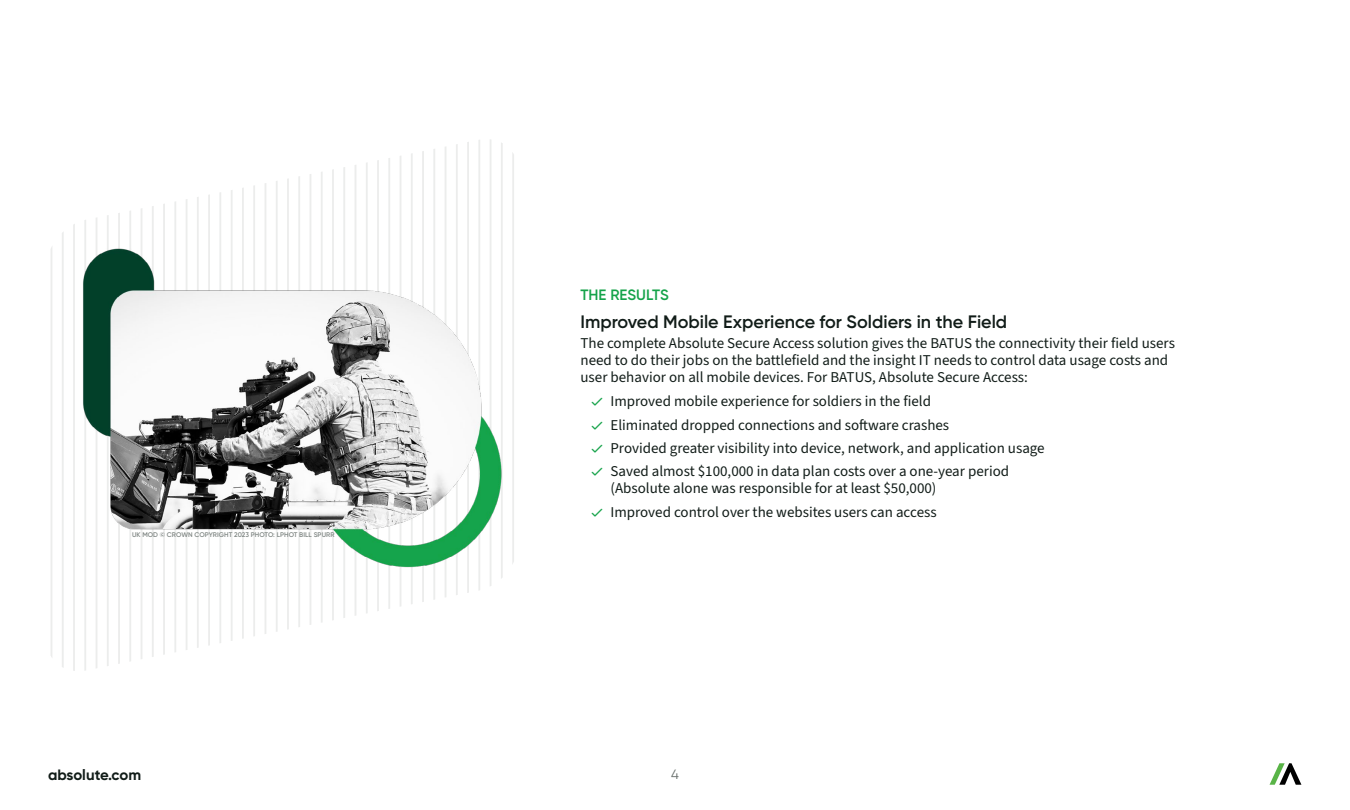
<style>
.page{position:relative;width:1350px;height:810px;background:#fff}
.page>*{position:absolute;margin:0;border:0;box-sizing:border-box;transform-origin:0 0}
.t1{font:600 18px "Gilroy";color:#111c18}
.t2{font:15px/23.2px "Source Sans 3";color:#111c18}
.t3{font:700 15px "Gilroy";color:#111c18}
.t4{font:600 15px "Gilroy";color:#15a34a}
.t5{font:13.5px "Gilroy";color:#6a716e}
.t6{font:600 6.75px "Gilroy";letter-spacing:.01em;color:#808784}
</style>
<div class="page">
<svg style="left:1270px;top:763px;width:31px;height:22px"></svg>
<svg style="left:197px;top:634px;width:2px;height:14px"></svg>
<svg style="left:208px;top:634px;width:2px;height:12px"></svg>
<svg style="left:219px;top:634px;width:2px;height:9px"></svg>
<svg style="left:186px;top:634px;width:1px;height:16px"></svg>
<svg style="left:174px;top:634px;width:2px;height:18px"></svg>
<svg style="left:163px;top:634px;width:2px;height:21px"></svg>
<svg style="left:231px;top:634px;width:2px;height:7px"></svg>
<svg style="left:501px;top:143px;width:2px;height:33px"></svg>
<svg style="left:490px;top:139px;width:1px;height:37px"></svg>
<svg style="left:478px;top:140px;width:2px;height:36px"></svg>
<svg style="left:512px;top:153px;width:2px;height:23px"></svg>
<svg style="left:107px;top:634px;width:2px;height:32px"></svg>
<svg style="left:129px;top:634px;width:2px;height:27px"></svg>
<svg style="left:141px;top:634px;width:1px;height:25px"></svg>
<svg style="left:152px;top:634px;width:2px;height:23px"></svg>
<svg style="left:96px;top:634px;width:1px;height:34px"></svg>
<svg style="left:118px;top:634px;width:2px;height:30px"></svg>
<svg style="left:411px;top:153px;width:2px;height:23px"></svg>
<svg style="left:456px;top:144px;width:2px;height:32px"></svg>
<svg style="left:467px;top:142px;width:2px;height:34px"></svg>
<svg style="left:422px;top:151px;width:2px;height:25px"></svg>
<svg style="left:433px;top:149px;width:2px;height:27px"></svg>
<svg style="left:445px;top:147px;width:1px;height:29px"></svg>
<svg style="left:73px;top:634px;width:2px;height:37px"></svg>
<svg style="left:51px;top:247px;width:1px;height:410px"></svg>
<svg style="left:84px;top:634px;width:2px;height:37px"></svg>
<svg style="left:62px;top:232px;width:2px;height:436px"></svg>
<svg style="left:343px;top:167px;width:2px;height:9px"></svg>
<svg style="left:332px;top:169px;width:2px;height:7px"></svg>
<svg style="left:400px;top:156px;width:1px;height:20px"></svg>
<svg style="left:377px;top:160px;width:2px;height:16px"></svg>
<svg style="left:388px;top:158px;width:2px;height:18px"></svg>
<svg style="left:366px;top:163px;width:2px;height:13px"></svg>
<img style="left:73px;top:176px;width:441px;height:458px">
<p class="t6" style="left:132px;top:531px;width:204px">UK MOD © CROWN COPYRIGHT 2023 PHOTO: LPHOT BILL SPURR</p>
<p class="t4" style="left:580px;top:285px;width:90px">THE RESULTS</p>
<p class="t1" style="left:580px;top:310px;width:428px">Improved Mobile Experience for Soldiers in the Field</p>
<p class="t2" style="left:580px;top:334px;width:596px;line-height:17.2px">The complete Absolute Secure Access solution gives the BATUS the connectivity their field users need to do their jobs on the battlefield and the insight IT needs to control data usage costs and user behavior on all mobile devices. For BATUS, Absolute Secure Access:</p>
<p class="t2" style="left:610px;top:390px;width:436px">Improved mobile experience for soldiers in the field<br>Eliminated dropped connections and software crashes<br>Provided greater visibility into device, network, and application usage Saved almost $100,000 in data plan costs over a one-year period</p>
<p class="t2" style="left:610px;top:477px;width:328px">(Absolute alone was responsible for at least $50,000)<br>Improved control over the websites users can access</p>
<p class="t3" style="left:48px;top:765px;width:95px">absolute.com</p>
<p class="t5" style="left:671px;top:766px;width:9px">4</p>
</div>
